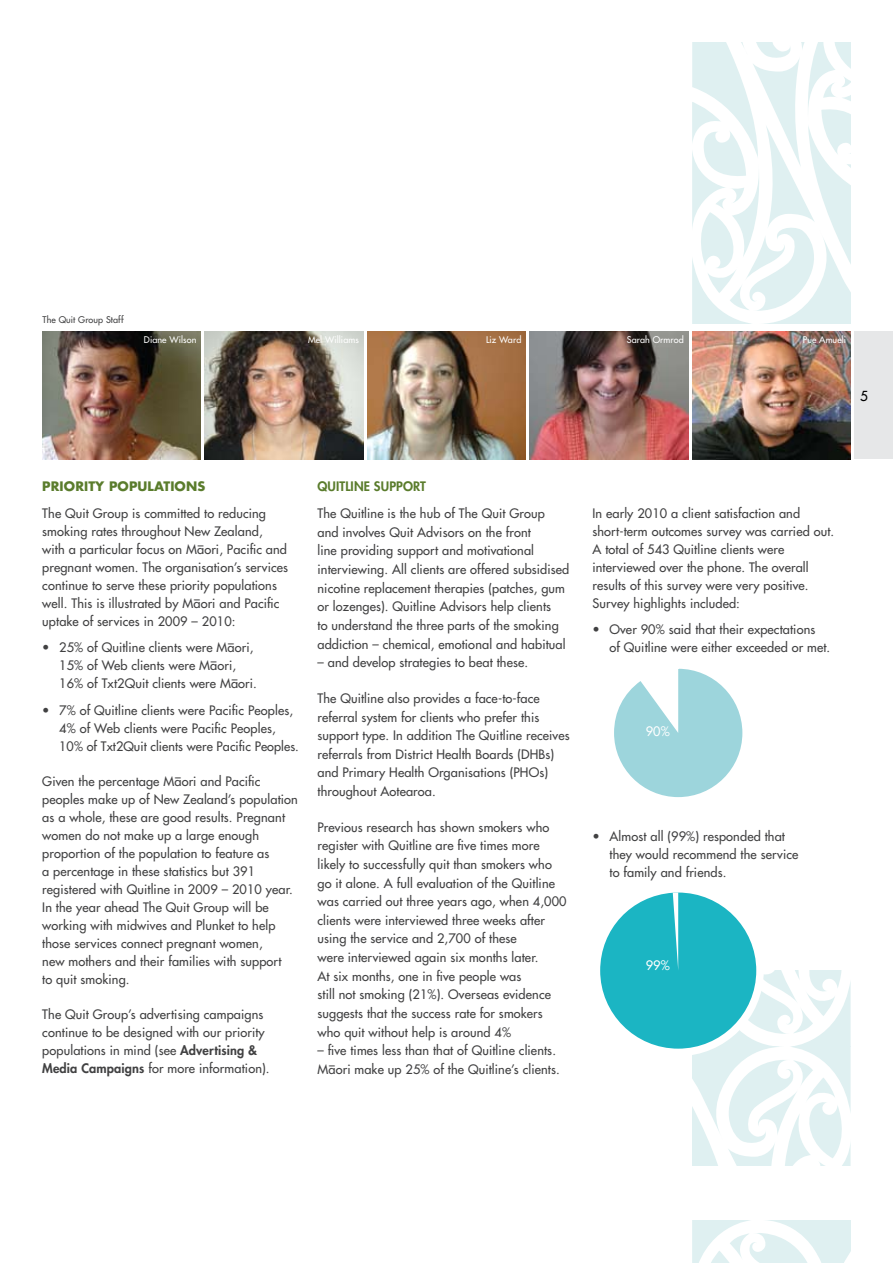
<style>
.page{position:relative;width:893px;height:1263px;background:#fff}
.page>*{position:absolute;margin:0;border:0;box-sizing:border-box;transform-origin:0 0}
.t1{font:500 13.5px "Futura Std";color:#000}
.t2{font:500 12.75px/18px "Futura Std";letter-spacing:.01em;color:#414142}
.t3{font:700 12.75px "Futura Std";letter-spacing:.01em;color:#5a7c2c}
.t4{font:800 12.75px "Futura Std";color:#5a7c2c}
.t5{font:500 12.75px "Futura Std";color:#fff}
.t6{font:500 9px "Futura Std";letter-spacing:.01em;color:#fff}
.t7{font:500 9px "Futura Std";letter-spacing:.01em;color:#414142}
.s1{font-weight:800}
</style>
<div class="page">
<svg style="left:692px;top:43px;width:158px;height:280px"></svg>
<svg style="left:692px;top:1220px;width:158px;height:43px"></svg>
<div style="left:855px;top:332px;width:38px;height:127px;background:#e6e7e8"></div>
<svg style="left:600px;top:892px;width:250px;height:273px"></svg>
<svg style="left:614px;top:668px;width:129px;height:130px"></svg>
<img style="left:692px;top:332px;width:158px;height:127px">
<img style="left:530px;top:332px;width:158px;height:127px">
<img style="left:43px;top:332px;width:158px;height:127px">
<img style="left:367px;top:332px;width:159px;height:127px">
<img style="left:205px;top:332px;width:158px;height:127px">
<p class="t7" style="left:43px;top:314px;width:83px">The Quit Group Staff</p>
<p class="t6" style="left:144px;top:334px;width:54px">Diane Wilson</p>
<p class="t6" style="left:308px;top:334px;width:52px">Mel Williams</p>
<p class="t6" style="left:486px;top:334px;width:37px">Liz Ward</p>
<p class="t6" style="left:627px;top:334px;width:58px">Sarah Ormrod</p>
<p class="t6" style="left:803px;top:334px;width:45px">Pue Amueli</p>
<p class="t1" style="left:860px;top:388px;width:9px">5</p>
<p class="t3" style="left:42px;top:478px;width:164px">PRIORITY POPULATIONS</p>
<p class="t2" style="left:42px;top:504px;width:247px">The Quit Group is committed to reducing smoking rates throughout New Zealand, with a particular focus on Ma–ori, Pacific and pregnant women. The organisation’s services continue to serve these priority populations well. This is illustrated by Ma–ori and Pacific uptake of services in 2009 – 2010:</p>
<p class="t2" style="left:59px;top:638px;width:199px;text-indent:-17px">• 25% of Quitline clients were Ma–ori,<br>15% of Web clients were Ma–ori,<br>16% of Txt2Quit clients were Ma–ori.</p>
<p class="t2" style="left:59px;top:701px;width:241px;text-indent:-17px">• 7% of Quitline clients were Pacific Peoples,<br>4% of Web clients were Pacific Peoples,<br>10% of Txt2Quit clients were Pacific Peoples.</p>
<p class="t2" style="left:42px;top:772px;width:257px">Given the percentage Ma–ori and Pacific peoples make up of New Zealand’s population as a whole, these are good results. Pregnant women do not make up a large enough proportion of the population to feature as<br>a percentage in these statistics but 391 registered with Quitline in 2009 – 2010 year.<br>In the year ahead The Quit Group will be working with midwives and Plunket to help those services connect pregnant women,<br>new mothers and their families with support<br>to quit smoking.</p>
<p class="t2" style="left:42px;top:1005px;width:229px">The Quit Group’s advertising campaigns continue to be designed with our priority populations in mind (see <span class="s1">Advertising &amp; Media Campaigns</span> for more information).</p>
<p class="t4" style="left:317px;top:478px;width:17px">Quitline</p>
<p class="t4" style="left:374px;top:478px;width:16px">Support</p>
<p class="t2" style="left:317px;top:504px;width:253px;line-height:18.6px">The Quitline is the hub of The Quit Group<br>and involves Quit Advisors on the front<br>line providing support and motivational interviewing. All clients are offered subsidised nicotine replacement therapies (patches, gum or lozenges). Quitline Advisors help clients<br>to understand the three parts of the smoking addiction – chemical, emotional and habitual</p>
<p class="t2" style="left:317px;top:654px;width:212px">– and develop strategies to beat these.</p>
<p class="t2" style="left:317px;top:689px;width:254px;line-height:18.6px">The Quitline also provides a face-to-face referral system for clients who prefer this support type. In addition The Quitline receives referrals from District Health Boards (DHBs) and Primary Health Organisations (PHOs) throughout Aotearoa.</p>
<p class="t2" style="left:317px;top:818px;width:251px;line-height:18.6px">Previous research has shown smokers who register with Quitline are five times more likely to successfully quit than smokers who go it alone. A full evaluation of the Quitline was carried out three years ago, when 4,000 clients were interviewed three weeks after using the service and 2,700 of these<br>were interviewed again six months later.<br>At six months, one in five people was<br>still not smoking (21%). Overseas evidence suggests that the success rate for smokers who quit without help is around 4%</p>
<p class="t2" style="left:317px;top:1041px;width:244px;line-height:18.5px">– five times less than that of Quitline clients.<br>Ma–ori make up 25% of the Quitline’s clients.</p>
<p class="t2" style="left:592px;top:504px;width:243px">In early 2010 a client satisfaction and short-term outcomes survey was carried out.<br>A total of 543 Quitline clients were interviewed over the phone. The overall results of this survey were very positive.<br>Survey highlights included:</p>
<p class="t2" style="left:609px;top:620px;width:222px;text-indent:-17px">• Over 90% said that their expectations<br>of Quitline were either exceeded or met.</p>
<p class="t5" style="left:646px;top:723px;width:26px">90%</p>
<p class="t2" style="left:609px;top:827px;width:190px;text-indent:-17px">• Almost all (99%) responded that they would recommend the service to family and friends.</p>
<p class="t5" style="left:646px;top:957px;width:26px">99%</p>
</div>
